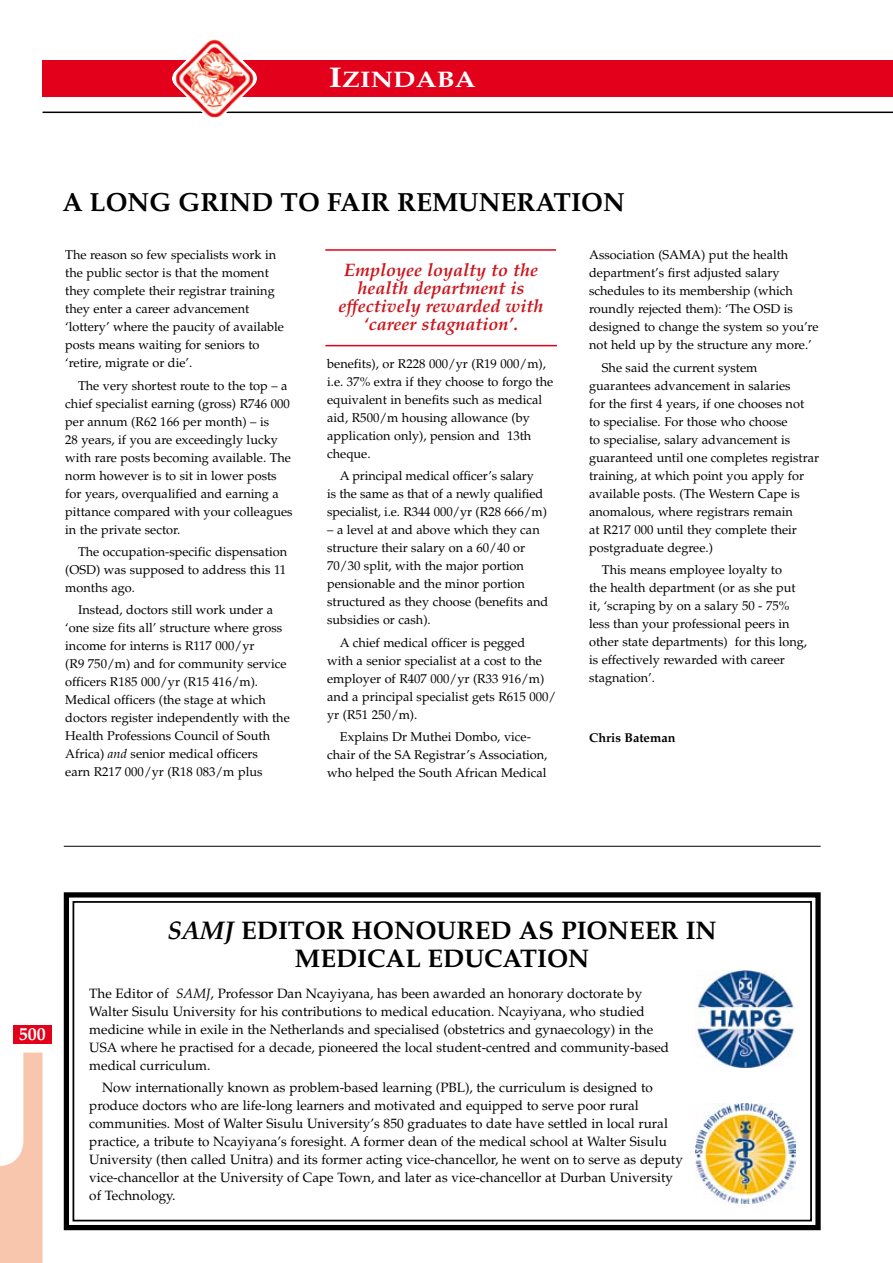
<style>
.page{position:relative;width:893px;height:1263px;background:#fff}
.page>*{position:absolute;margin:0;border:0;box-sizing:border-box;transform-origin:0 0}
.t1{font:700 26.25px "Palatino";color:#000}
.t2{font:700 25.5px "Palatino";color:#000}
.t3{font:700 22.5px "Palatino";color:#fff;scale:1.2 1}
.t4{font:italic 700 18px/18px "Palatino";color:#cb161d;text-align:center}
.t5{font:700 18px "Palatino";color:#fff}
.t6{font:13.5px/18px "Palatino";color:#000}
.t7{font:12.75px/18px "Palatino";color:#000}
.t8{font:700 12.75px "Palatino";color:#000}
.s1{font-size:28.5px}
.s2{font-style:italic}
</style>
<div class="page">
<div style="left:43px;top:60px;width:850px;height:37px;background:#e2001a"></div>
<svg style="left:0;top:1052px;width:43px;height:211px"></svg>
<hr style="left:43px;top:112px;width:850px;height:1px;background:#000">
<img style="left:172px;top:39px;width:85px;height:79px">
<div style="left:14px;top:1024px;width:38px;height:19px;background:#e2001a"></div>
<hr style="left:325px;top:249px;width:231px;height:2px;background:#e2001a">
<hr style="left:325px;top:345px;width:232px;height:1px;background:#e2001a">
<hr style="left:64px;top:846px;width:757px;height:1px;background:#000">
<svg style="left:63px;top:892px;width:758px;height:339px"></svg>
<div style="left:73px;top:901px;width:739px;height:320px;border:2px solid #000"></div>
<img style="left:696px;top:1104px;width:99px;height:100px">
<img style="left:696px;top:971px;width:99px;height:96px">
<h3 class="t3" style="left:329px;top:67px;width:124px"><span class="s1">I</span>ZINDABA</h3>
<h1 class="t1" style="left:62px;top:186px;width:48px">A LONG</h1>
<h1 class="t1" style="left:178px;top:186px;width:20px">GRIND</h1>
<h1 class="t1" style="left:280px;top:186px;width:64px">TO FAIR</h1>
<h1 class="t1" style="left:397px;top:186px;width:20px">REMUNERATION</h1>
<p class="t7" style="left:65px;top:246px;width:220px">The reason so few specialists work in the public sector is that the moment they complete their registrar training they enter a career advancement ‘lottery’ where the paucity of available posts means waiting for seniors to ‘retire, migrate or die’.</p>
<p class="t7" style="left:65px;top:376px;width:229px;text-indent:13px">The very shortest route to the top – a chief specialist earning (gross) R746 000 per annum (R62 166 per month) – is<br>28 years, if you are exceedingly lucky with rare posts becoming available. The norm however is to sit in lower posts for years, overqualified and earning a pittance compared with your colleagues in the private sector.</p>
<p class="t7" style="left:65px;top:543px;width:223px;text-align:justify;text-indent:13px">The occupation-specific dispensation (OSD) was supposed to address this 11 months ago.</p>
<p class="t7" style="left:65px;top:601px;width:226px;text-indent:13px">Instead, doctors still work under a ‘one size fits all’ structure where gross income for interns is R117 000/yr<br>(R9 750/m) and for community service officers R185 000/yr (R15 416/m).<br>Medical officers (the stage at which doctors register independently with the Health Professions Council of South Africa) <span class="s2">and</span> senior medical officers<br>earn R217 000/yr (R18 083/m plus</p>
<h3 class="t4" style="left:339px;top:261px;width:206px">Employee loyalty to the health department is effectively rewarded with ‘career stagnation’.</h3>
<p class="t7" style="left:327px;top:355px;width:228px">benefits), or R228 000/yr (R19 000/m), i.e. 37% extra if they choose to forgo the equivalent in benefits such as medical aid, R500/m housing allowance (by application only), pension and 13th cheque.</p>
<p class="t7" style="left:327px;top:467px;width:221px;text-align:center">A principal medical officer’s salary<br>is the same as that of a newly qualified specialist, i.e. R344 000/yr (R28 666/m)</p>
<p class="t7" style="left:327px;top:521px;width:223px">– a level at and above which they can structure their salary on a 60/40 or 70/30 split, with the major portion pensionable and the minor portion structured as they choose (benefits and subsidies or cash).</p>
<p class="t7" style="left:327px;top:634px;width:231px;text-indent:13px">A chief medical officer is pegged<br>with a senior specialist at a cost to the employer of R407 000/yr (R33 916/m) and a principal specialist gets R615 000/ yr (R51 250/m).</p>
<p class="t7" style="left:327px;top:728px;width:222px;text-align:center">Explains Dr Muthei Dombo, vice&shy;chair of the SA Registrar’s Association, who helped the South African Medical</p>
<p class="t7" style="left:589px;top:246px;width:231px">Association (SAMA) put the health department’s first adjusted salary schedules to its membership (which roundly rejected them): ‘The OSD is designed to change the system so you’re not held up by the structure any more.’</p>
<p class="t7" style="left:589px;top:358px;width:231px;text-indent:13px">She said the current system guarantees advancement in salaries<br>for the first 4 years, if one chooses not<br>to specialise. For those who choose<br>to specialise, salary advancement is guaranteed until one completes registrar training, at which point you apply for available posts. (The Western Cape is anomalous, where registrars remain<br>at R217 000 until they complete their postgraduate degree.)</p>
<p class="t7" style="left:589px;top:561px;width:219px;text-indent:13px">This means employee loyalty to<br>the health department (or as she put it, ‘scraping by on a salary 50 - 75% less than your professional peers in other state departments) for this long, is effectively rewarded with career stagnation’.</p>
<p class="t8" style="left:589px;top:731px;width:88px">CHRIS BATEMAN</p>
<h3 class="t5" style="left:19px;top:1023px;width:28px">500</h3>
<h2 class="t2" style="left:168px;top:915px;width:108px"><span class="s2">SAMJ</span> EDITOR</h2>
<h2 class="t2" style="left:352px;top:915px;width:21px">HONOURED</h2>
<h2 class="t2" style="left:519px;top:915px;width:61px">AS PIONEER</h2>
<h2 class="t2" style="left:686px;top:915px;width:16px">IN</h2>
<h2 class="t2" style="left:295px;top:943px;width:19px">MEDICAL</h2>
<h2 class="t2" style="left:428px;top:943px;width:19px">EDUCATION</h2>
<p class="t6" style="left:89px;top:984px;width:581px">The Editor of <span class="s2">SAMJ</span>, Professor Dan Ncayiyana, has been awarded an honorary doctorate by Walter Sisulu University for his contributions to medical education. Ncayiyana, who studied medicine while in exile in the Netherlands and specialised (obstetrics and gynaecology) in the USA where he practised for a decade, pioneered the local student-centred and community-based medical curriculum.</p>
<p class="t6" style="left:89px;top:1079px;width:595px;text-indent:13px">Now internationally known as problem-based learning (PBL), the curriculum is designed to produce doctors who are life-long learners and motivated and equipped to serve poor rural communities. Most of Walter Sisulu University’s 850 graduates to date have settled in local rural practice, a tribute to Ncayiyana’s foresight. A former dean of the medical school at Walter Sisulu University (then called Unitra) and its former acting vice-chancellor, he went on to serve as deputy vice-chancellor at the University of Cape Town, and later as vice-chancellor at Durban University of Technology.</p>
</div>
